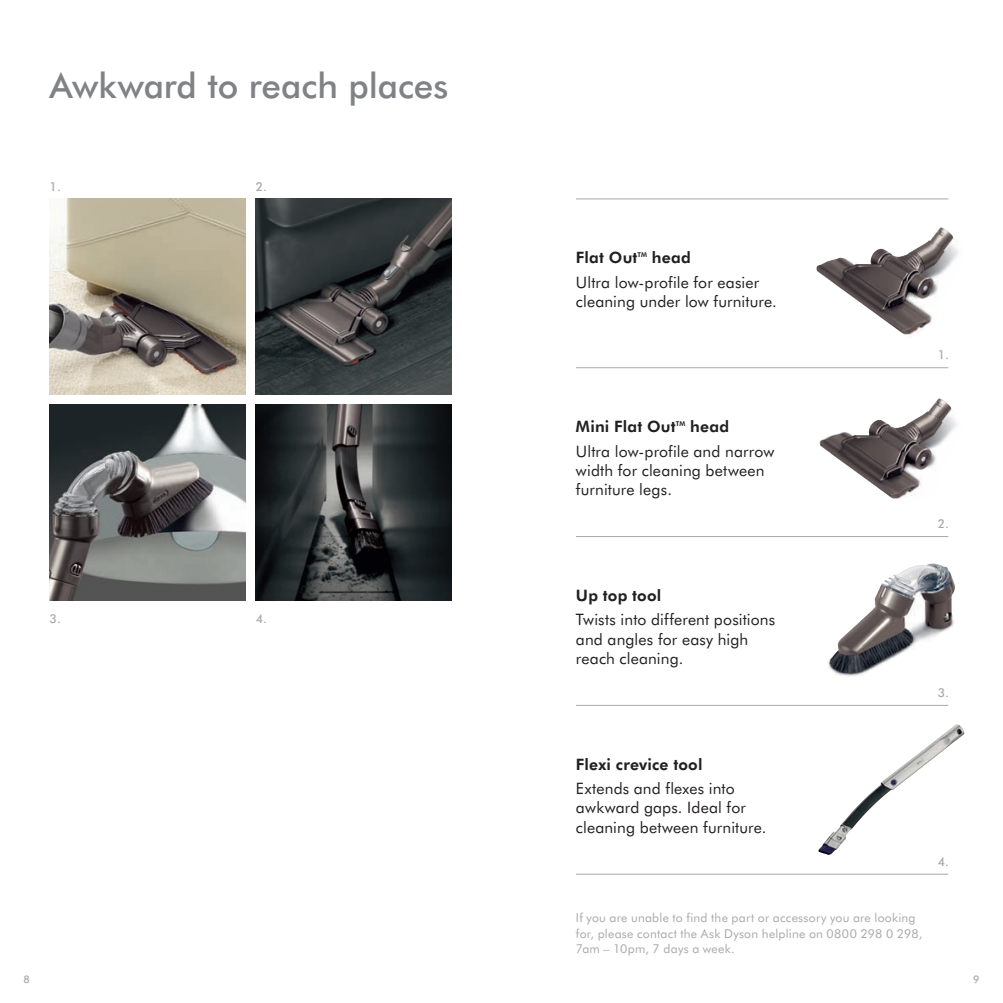
<style>
.page{position:relative;width:1003px;height:1003px;background:#fff}
.page>*{position:absolute;margin:0;border:0;box-sizing:border-box;transform-origin:0 0}
.t1{font:500 35px "Futura BT";letter-spacing:-.005em;color:#808285}
.t2{font:15.75px/19.2px "Futura BT";letter-spacing:.01em;color:#231f20}
.t3{font:800 15.75px "Futura BT";letter-spacing:.01em;color:#231f20}
.t4{font:12.25px/15.8px "Futura BT";letter-spacing:.02em;color:#a8a9ad}
.t5{font:500 12.25px "Futura BT";color:#a8a9ad}
.t6{font:500 10.5px "Futura BT";color:#a8a9ad}
.t7{font:800 6.65px "Futura BT";color:#231f20}
</style>
<div class="page">
<img style="left:50px;top:198px;width:196px;height:196px">
<img style="left:50px;top:404px;width:196px;height:196px">
<img style="left:255px;top:198px;width:196px;height:196px">
<img style="left:255px;top:404px;width:196px;height:196px">
<img style="left:816px;top:227px;width:142px;height:108px">
<img style="left:819px;top:398px;width:138px;height:103px">
<img style="left:828px;top:563px;width:127px;height:113px">
<img style="left:818px;top:724px;width:146px;height:130px">
<hr style="left:575px;top:367px;width:372px;height:1px;background:#a8a9ad">
<hr style="left:575px;top:536px;width:372px;height:1px;background:#a8a9ad">
<hr style="left:575px;top:704px;width:372px;height:1px;background:#a8a9ad">
<hr style="left:575px;top:198px;width:372px;height:1px;background:#a8a9ad">
<hr style="left:575px;top:873px;width:372px;height:1px;background:#a8a9ad">
<h1 class="t1" style="left:50px;top:63px;width:400px">Awkward to reach places</h1>
<p class="t5" style="left:50px;top:178px;width:13px">1.</p>
<p class="t5" style="left:50px;top:610px;width:13px">3.</p>
<p class="t5" style="left:255px;top:178px;width:13px">2.</p>
<p class="t5" style="left:255px;top:610px;width:13px">4.</p>
<p class="t3" style="left:575px;top:247px;width:63px">Flat Out</p>
<p class="t7" style="left:637px;top:250px;width:11px">TM</p>
<p class="t3" style="left:651px;top:247px;width:40px">head</p>
<p class="t2" style="left:575px;top:272px;width:202px">Ultra low-profile for easier cleaning under low furniture.</p>
<p class="t5" style="left:937px;top:347px;width:13px">1.</p>
<p class="t3" style="left:575px;top:416px;width:101px">Mini Flat Out</p>
<p class="t7" style="left:675px;top:418px;width:11px">TM</p>
<p class="t3" style="left:690px;top:416px;width:40px">head</p>
<p class="t2" style="left:575px;top:440px;width:200px">Ultra low-profile and narrow width for cleaning between furniture legs.</p>
<p class="t5" style="left:937px;top:516px;width:13px">2.</p>
<p class="t3" style="left:575px;top:584px;width:87px">Up top tool</p>
<p class="t2" style="left:575px;top:609px;width:201px">Twists into different positions and angles for easy high reach cleaning.</p>
<p class="t5" style="left:937px;top:684px;width:13px">3.</p>
<p class="t3" style="left:575px;top:753px;width:128px">Flexi crevice tool</p>
<p class="t2" style="left:575px;top:778px;width:192px">Extends and flexes into awkward gaps. Ideal for cleaning between furniture.</p>
<p class="t5" style="left:937px;top:853px;width:13px">4.</p>
<p class="t4" style="left:575px;top:908px;width:348px">If you are unable to find the part or accessory you are looking for, please contact the Ask Dyson helpline on 0800 298 0 298,<br>7am – 10pm, 7 days a week.</p>
<p class="t6" style="left:23px;top:972px;width:8px">8</p>
<p class="t6" style="left:972px;top:972px;width:8px">9</p>
</div>
